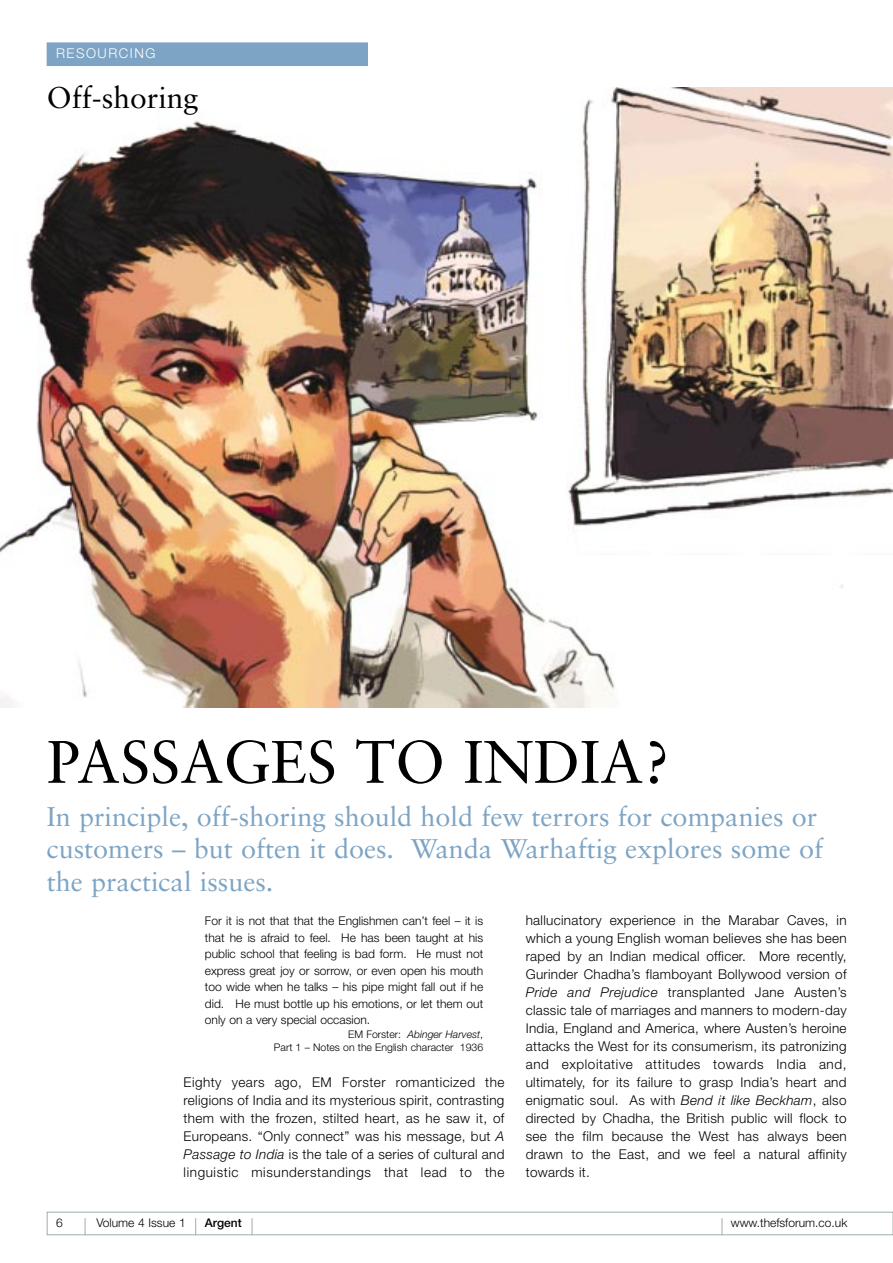
<style>
.page{position:relative;width:893px;height:1263px;background:#fff}
.page>*{position:absolute;margin:0;border:0;box-sizing:border-box;transform-origin:0 0}
.t1{font:60px "Sabon";color:#000}
.t2{font:30px "Sabon";color:#000}
.t3{font:27px/32.4px "Sabon";color:#7da4c4}
.t4{font:300 13.5px/18px "Helvetica Neue";letter-spacing:.02em;color:#000;text-align:justify}
.t5{font:300 13.5px "Helvetica Neue";letter-spacing:.11em;color:#fff}
.t6{font:300 12px/16.5px "Helvetica Neue";color:#000;text-align:justify}
.t7{font:500 12px "Helvetica Neue";color:#000}
.t8{font:300 10.5px/13.5px "Helvetica Neue";color:#000;text-align:right}
.s1{font-style:italic}
</style>
<div class="page">
<img style="left:0;top:87px;width:892px;height:621px">
<div style="left:47px;top:43px;width:320px;height:23px;background:#7da4c4"></div>
<div style="left:47px;top:1212px;width:845px;height:23px;border:1px solid #9fadad"></div>
<svg style="left:195px;top:1218px;width:1px;height:17px"></svg>
<svg style="left:252px;top:1218px;width:1px;height:17px"></svg>
<svg style="left:85px;top:1218px;width:1px;height:17px"></svg>
<svg style="left:721px;top:1218px;width:1px;height:17px"></svg>
<p class="t5" style="left:56px;top:48px;width:101px">RESOURCING</p>
<h2 class="t2" style="left:47px;top:85px;width:153px">Off-shoring</h2>
<h1 class="t1" style="left:47px;top:737px;width:624px">PASSAGES TO INDIA?</h1>
<h3 class="t3" style="left:47px;top:802px;width:777px">In principle, off-shoring should hold few terrors for companies or customers – but often it does. Wanda Warhaftig explores some of the practical issues.</h3>
<p class="t6" style="left:205px;top:914px;width:280px">For it is not that that the Englishmen can’t feel – it is that he is afraid to feel. He has been taught at his public school that feeling is bad form. He must not express great joy or sorrow, or even open his mouth too wide when he talks – his pipe might fall out if he did. He must bottle up his emotions, or let them out only on a very special occasion.</p>
<p class="t8" style="left:274px;top:1028px;width:211px">EM Forster: <span class="s1">Abinger Harvest</span>,<br>Part 1 – Notes on the English character 1936</p>
<p class="t4" style="left:184px;top:1074px;width:322px">Eighty years ago, EM Forster romanticized the religions of India and its mysterious spirit, contrasting them with the frozen, stilted heart, as he saw it, of Europeans. “Only connect” was his message, but <span class="s1">A Passage to India</span> is the tale of a series of cultural and linguistic misunderstandings that lead to the</p>
<p class="t4" style="left:525px;top:912px;width:322px">hallucinatory experience in the Marabar Caves, in which a young English woman believes she has been raped by an Indian medical officer. More recently, Gurinder Chadha’s flamboyant Bollywood version of <span class="s1">Pride and Prejudice</span> transplanted Jane Austen’s classic tale of marriages and manners to modern-day India, England and America, where Austen’s heroine attacks the West for its consumerism, its patronizing and exploitative attitudes towards India and, ultimately, for its failure to grasp India’s heart and enigmatic soul. As with <span class="s1">Bend it like Beckham</span>, also directed by Chadha, the British public will flock to see the film because the West has always been drawn to the East, and we feel a natural affinity towards it.</p>
<p class="t6" style="left:56px;top:1215px;width:8px">6</p>
<p class="t6" style="left:96px;top:1215px;width:91px">Volume 4 Issue 1</p>
<p class="t7" style="left:205px;top:1218px;width:38px">Argent</p>
<p class="t6" style="left:730px;top:1215px;width:118px">www.thefsforum.co.uk</p>
</div>
